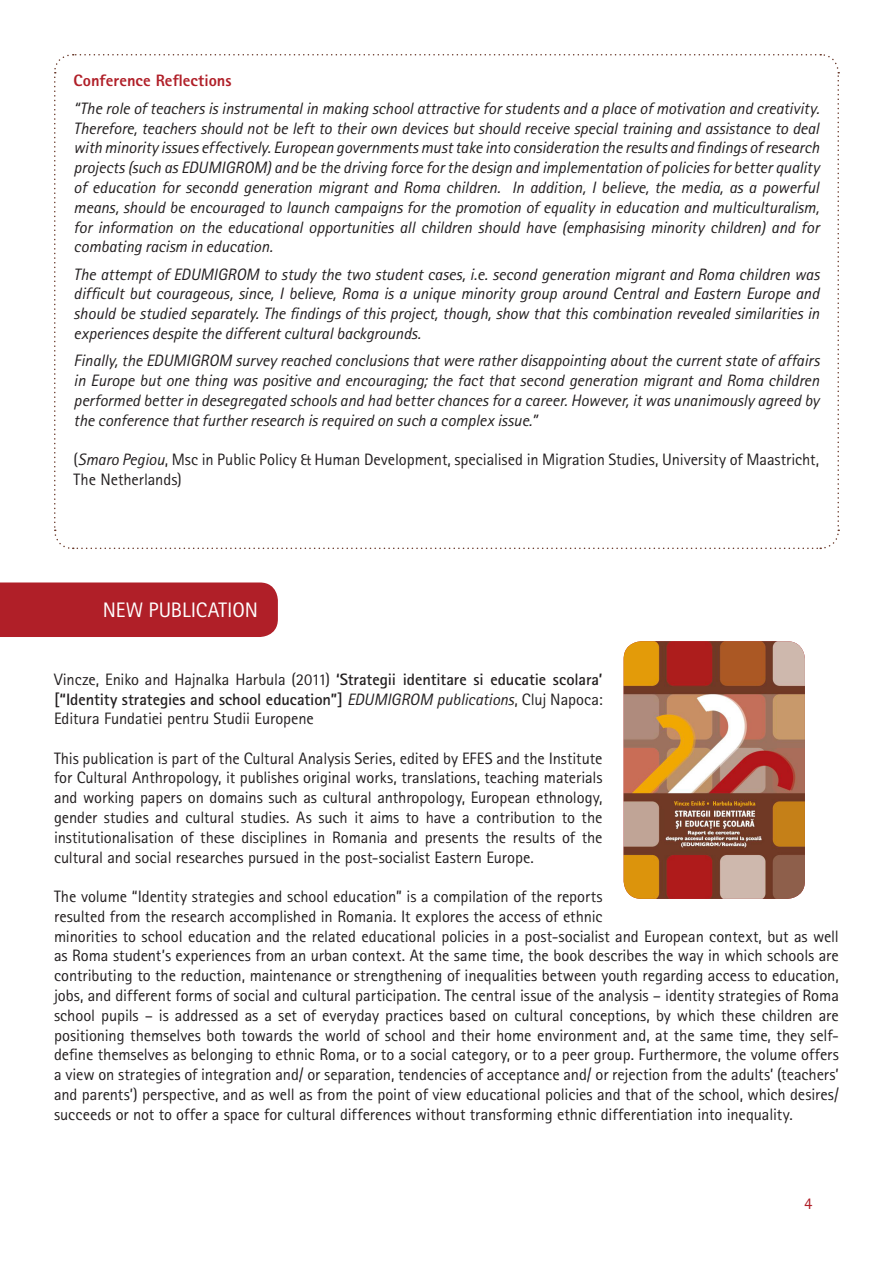
<style>
.page{position:relative;width:893px;height:1263px;background:#fff}
.page>*{position:absolute;margin:0;border:0;box-sizing:border-box;transform-origin:0 0}
.Paragraph_first{font:21px "H Rotis Sans Serif Normal";color:#fff}
.EDU_Newsletter_Parag{font:16.5px/19.8px "H Rotis Sans Serif Normal";color:#231f20;text-align:justify}
.EDU_Newsletter_Parag-2{font:16.5px/19.8px "H Rotis Sans Serif Italic";letter-spacing:-.005em;color:#231f20;text-align:justify}
.EDU_Newsletter_Headi{font:700 16.5px "H Rotis Sans Serif Extra Extra";letter-spacing:.005em;color:#b01f28}
.t1{font:16.5px "H Rotis Sans Serif Normal";color:#b01f28}
.s1{font-family:"H Rotis Sans Serif Italic"}
.s2{font-family:"H Rotis Sans Serif Bold"}
</style>
<div class="page">
<svg style="left:54px;top:54px;width:786px;height:496px"></svg>
<div style="left:0;top:582px;width:278px;height:55px;background:#b01f28"></div>
<img style="left:624px;top:641px;width:181px;height:258px">
<p class="EDU_Newsletter_Headi" style="left:74px;top:70px;width:159px">Conference Reflections</p>
<p class="EDU_Newsletter_Parag-2" style="left:74px;top:98px;width:747px">“The role of teachers is instrumental in making school attractive for students and a place of motivation and creativity.<br>Therefore, teachers should not be left to their own devices but should receive special training and assistance to deal with minority issues effectively. European governments must take into consideration the results and findings of research projects (such as EDUMIGROM) and be the driving force for the design and implementation of policies for better quality of education for secondd generation migrant and Roma children. In addition, I believe, the media, as a powerful means, should be encouraged to launch campaigns for the promotion of equality in education and multiculturalism, for information on the educational opportunities all children should have (emphasising minority children) and for combating racism in education.</p>
<p class="EDU_Newsletter_Parag-2" style="left:74px;top:264px;width:747px">The attempt of EDUMIGROM to study the two student cases, i.e. second generation migrant and Roma children was difficult but courageous, since, I believe, Roma is a unique minority group around Central and Eastern Europe and should be studied separately. The findings of this project, though, show that this combination revealed similarities in experiences despite the different cultural backgrounds.</p>
<p class="EDU_Newsletter_Parag-2" style="left:74px;top:351px;width:747px">Finally, the EDUMIGROM survey reached conclusions that were rather disappointing about the current state of affairs in Europe but one thing was positive and encouraging; the fact that second generation migrant and Roma children performed better in desegregated schools and had better chances for a career. However, it was unanimously agreed by the conference that further research is required on such a complex issue.”</p>
<p class="EDU_Newsletter_Parag" style="left:74px;top:449px;width:747px">(<span class="s1">Smaro Pegiou</span>, Msc in Public Policy &amp; H uman Development, specialised in Migration Studies, University of Maastricht,<br>The Netherlands)</p>
<p class="Paragraph_first" style="left:103px;top:597px;width:57px">NEW PUBLICATION</p>
<p class="EDU_Newsletter_Parag" style="left:54px;top:669px;width:550px">Vincze, Eniko and Hajnalka Harbula (2011) <span class="s2">‘Strategii identitare si educatie scolara’ [“Identity strategies and school education”]</span> <span class="s1">EDUMIGROM publications</span>, Cluj N apoca:<br>Editura Fundatiei pentru Studii Europene</p>
<p class="EDU_Newsletter_Parag" style="left:54px;top:748px;width:550px">This publication is part of the Cultural Analysis Series, edited by EFES and the I nstitute for Cultural Anthropology, it publishes original works, translations, teaching materials and working papers on domains such as cultural anthropology, European ethnology, gender studies and cultural studies. As such it aims to have a contribution to the institutionalisation of these disciplines in Romania and presents the results of the cultural and social researches pursued in the post-socialist Eastern Europe.</p>
<p class="EDU_Newsletter_Parag" style="left:54px;top:886px;width:786px;text-align:left">The volume “Identity strategies and school education” is a compilation of the reports<br>resulted from the research accomplished in Romania. It explores the access of ethnic<br>minorities to school education and the related educational policies in a post-socialist and European context, but as well as Roma student’s experiences from an urban context. At the same time, the book describes the way in which schools are contributing to the reduction, maintenance or strengthening of inequalities between youth regarding access to education, jobs, and different forms of social and cultural participation. The central issue of the analysis – identity strategies of Roma school pupils – is addressed as a set of everyday practices based on cultural conceptions, by which these children are positioning themselves both towards the world of school and their home environment and, at the same time, they self&shy;define themselves as belonging to ethnic Roma, or to a social category, or to a peer group. Furthermore, the volume offers a view on strategies of integration and/ or separation, tendencies of acceptance and/ or rejection from the adults’ (teachers’ and parents’) perspective, and as well as from the point of view educational policies and that of the school, which desires/ succeeds or not to offer a space for cultural differences without transforming ethnic differentiation into inequality.</p>
<p class="t1" style="left:804px;top:1194px;width:10px">4</p>
</div>
